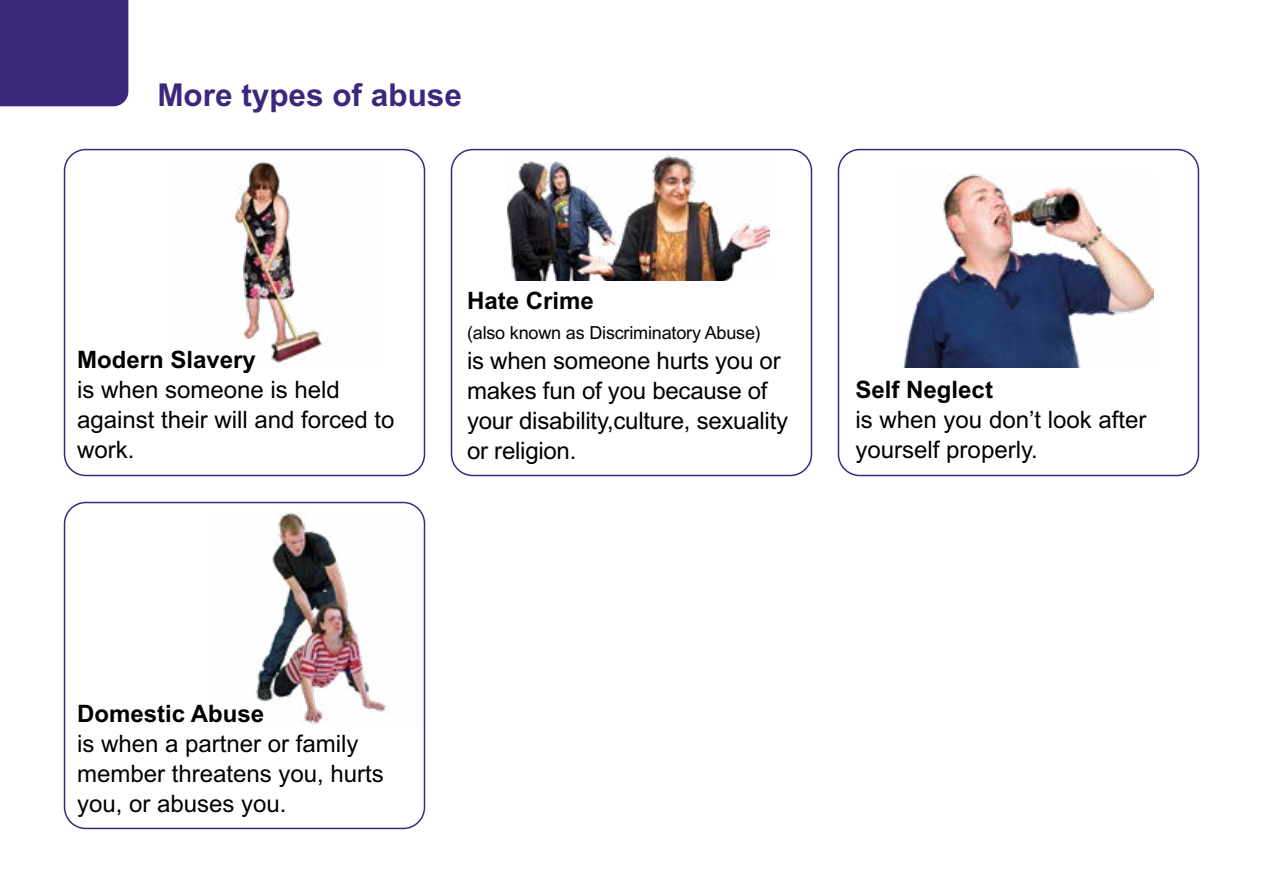
<style>
.page{position:relative;width:1263px;height:893px;background:#fff}
.page>*{position:absolute;margin:0;border:0;box-sizing:border-box;transform-origin:0 0}
.H1_Page_Header{font:700 31.5px "Arial";color:#3b287d}
.P_body_copy{font:24px/30px "Arial";color:#000}
.P_body_copy-2{font:700 24px "Arial";color:#000}
.P_body_copy-3{font:18px "Arial";letter-spacing:-.01em;color:#000}
</style>
<div class="page">
<div style="left:0;top:0;width:128px;height:106px;background:#3b287d"></div>
<img style="left:235px;top:162px;width:88px;height:201px">
<img style="left:507px;top:155px;width:262px;height:126px">
<img style="left:903px;top:174px;width:251px;height:193px">
<img style="left:255px;top:511px;width:171px;height:214px">
<div style="left:64px;top:149px;width:361px;height:327px;border:2px solid #3b287d;border-radius:21px"></div>
<div style="left:451px;top:149px;width:361px;height:327px;border:2px solid #3b287d;border-radius:21px"></div>
<div style="left:838px;top:149px;width:361px;height:327px;border:2px solid #3b287d;border-radius:21px"></div>
<div style="left:64px;top:502px;width:361px;height:327px;border:2px solid #3b287d;border-radius:21px"></div>
<h1 class="H1_Page_Header" style="left:157px;top:77px;width:306px">More types of abuse</h1>
<p class="P_body_copy-2" style="left:77px;top:345px;width:180px">Modern Slavery</p>
<p class="P_body_copy" style="left:77px;top:374px;width:319px">is when someone is held against their will and forced to work.</p>
<p class="P_body_copy-2" style="left:467px;top:286px;width:128px">Hate Crime</p>
<p class="P_body_copy-3" style="left:467px;top:322px;width:295px">(also known as Discriminatory Abuse)</p>
<p class="P_body_copy" style="left:467px;top:345px;width:323px">is when someone hurts you or makes fun of you because of your disability,culture, sexuality or religion.</p>
<p class="P_body_copy-2" style="left:855px;top:376px;width:139px">Self Neglect</p>
<p class="P_body_copy" style="left:855px;top:405px;width:292px">is when you don’t look after yourself properly.</p>
<p class="P_body_copy-2" style="left:77px;top:700px;width:189px">Domestic Abuse</p>
<p class="P_body_copy" style="left:77px;top:728px;width:308px">is when a partner or family member threatens you, hurts you, or abuses you.</p>
</div>
